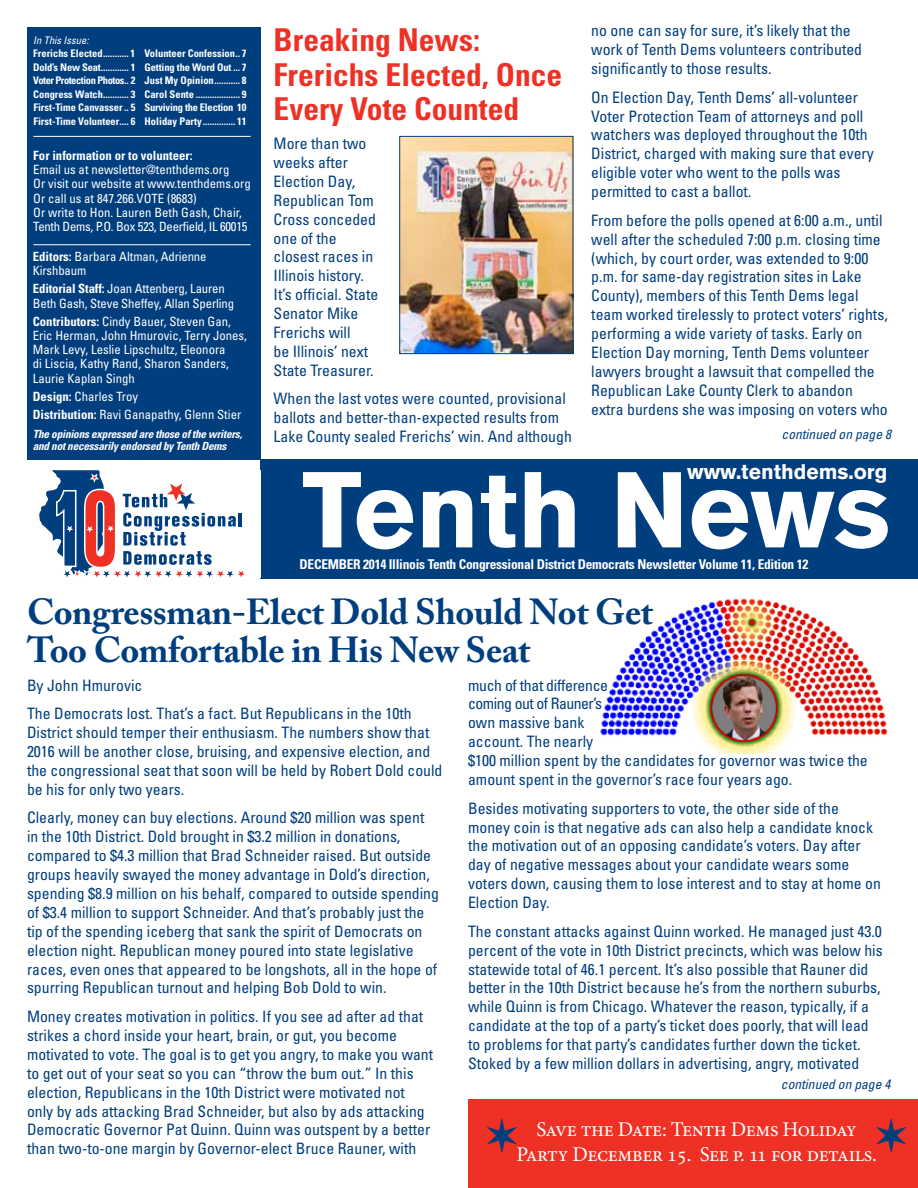
<style>
.page{position:relative;width:918px;height:1188px;background:#fff}
.page>*{position:absolute;margin:0;border:0;box-sizing:border-box;transform-origin:0 0}
.t1{font:700 106.5px "Akzidenz Grotesk BE";color:#fff}
.t2{font:700 36px/37.5px "Adobe Caslon Pro";letter-spacing:-.01em;color:#003e7e}
.t3{font:700 condensed 31.5px/34.5px "Univers";color:#ee3124}
.t4{font:21px "Minion Pro";letter-spacing:-.02em;color:#fff}
.t5{font:700 21px "Akzidenz Grotesk BE";color:#fff}
.t6{font:condensed 15.75px/18.9px "Univers";color:#003e7e}
.t7{font:700 condensed 13.5px "Univers";letter-spacing:-.02em;color:#fff}
.t8{font:italic condensed 13.5px "Univers";color:#003e7e}
.t9{font:condensed 12.75px/14.2px "Univers";color:#fff}
.t10{font:700 condensed 12.75px "Univers";color:#fff}
.t11{font:italic 700 condensed 11.25px/12px "Univers";letter-spacing:-.02em;color:#fff}
.t12{font:700 condensed 10.5px/13.5px "Univers";color:#fff;text-align:justify}
.t13{font:italic condensed 10.5px "Univers";color:#fff}
.s1{font-weight:700}
</style>
<div class="page">
<img style="left:600px;top:598px;width:288px;height:155px">
<div style="left:468px;top:1100px;width:450px;height:88px;background:#ee3124"></div>
<div style="left:27px;top:27px;width:233px;height:432px;background:#003e7e"></div>
<div style="left:260px;top:459px;width:658px;height:120px;background:#003e7e"></div>
<svg style="left:40px;top:471px;width:205px;height:107px"></svg>
<hr style="left:33px;top:136px;width:218px;height:1px;background:#fff">
<hr style="left:33px;top:244px;width:218px;height:1px;background:#fff">
<img style="left:401px;top:138px;width:170px;height:214px">
<div style="left:399px;top:136px;width:174px;height:218px;border:1px solid #003e7e"></div>
<p class="t13" style="left:33px;top:33px;width:57px">In This Issue:</p>
<p class="t12" style="left:33px;top:46px;width:104px">Frerichs Elected........... 1<br>Dold’s New Seat............ 1<br>Voter Protection Photos.. 2<br>Congress Watch........... 3<br>First-Time Canvasser.. 5<br>First-Time Volunteer.... 6</p>
<p class="t12" style="left:145px;top:46px;width:104px">Volunteer Confession.. 7<br>Getting the Word Out ... 7<br>Just My Opinion........... 8<br>Carol Sente ................... 9<br>Surviving the Election 10<br>Holiday Party.............. 11</p>
<p class="t10" style="left:33px;top:147px;width:161px">For information or to volunteer:</p>
<p class="t9" style="left:33px;top:162px;width:219px">Email us at newsletter@tenthdems.org<br>Or visit our website at www.tenthdems.org Or call us at 847.266.VOTE (8683)<br>Or write to Hon. Lauren Beth Gash, Chair, Tenth Dems, P.O. Box 523, Deerfield, IL 60015</p>
<p class="t9" style="left:33px;top:249px;width:175px"><span class="s1">Editors:</span> Barbara Altman, Adrienne<br>Kirshbaum</p>
<p class="t9" style="left:33px;top:281px;width:203px"><span class="s1">Editorial Staff:</span> Joan Attenberg, Lauren<br>Beth Gash, Steve Sheffey, Allan Sperling</p>
<p class="t9" style="left:33px;top:314px;width:216px"><span class="s1">Contributors:</span> Cindy Bauer, Steven Gan, Eric Herman, John Hmurovic, Terry Jones, Mark Levy, Leslie Lipschultz, Eleonora<br>di Liscia, Kathy Rand, Sharon Sanders, Laurie Kaplan Singh</p>
<p class="t9" style="left:33px;top:387px;width:210px;line-height:18px"><span class="s1">Design:</span> Charles Troy<br><span class="s1">Distribution:</span> Ravi Ganapathy, Glenn Stier</p>
<p class="t11" style="left:33px;top:428px;width:211px">The opinions expressed are those of the writers, and not necessarily endorsed by Tenth Dems</p>
<h3 class="t3" style="left:274px;top:22px;width:290px">Breaking News:<br>Frerichs Elected, Once<br>Every Vote Counted</h3>
<p class="t6" style="left:274px;top:134px;width:106px">More than two weeks after<br>Election Day,<br>Republican Tom<br>Cross conceded one of the closest races in<br>Illinois history.<br>It’s official. State<br>Senator Mike<br>Frerichs will<br>be Illinois’ next<br>State Treasurer.</p>
<p class="t6" style="left:274px;top:389px;width:300px">When the last votes were counted, provisional ballots and better-than-expected results from<br>Lake County sealed Frerichs’ win. And although</p>
<p class="t6" style="left:591px;top:21px;width:272px">no one can say for sure, it’s likely that the work of Tenth Dems volunteers contributed significantly to those results.</p>
<p class="t6" style="left:591px;top:87px;width:284px">On Election Day, Tenth Dems’ all-volunteer Voter Protection Team of attorneys and poll watchers was deployed throughout the 10th District, charged with making sure that every eligible voter who went to the polls was permitted to cast a ballot.</p>
<p class="t6" style="left:591px;top:210px;width:298px">From before the polls opened at 6:00 a.m., until well after the scheduled 7:00 p.m. closing time (which, by court order, was extended to 9:00 p.m. for same-day registration sites in Lake County), members of this Tenth Dems legal team worked tirelessly to protect voters’ rights, performing a wide variety of tasks. Early on Election Day morning, Tenth Dems volunteer lawyers brought a lawsuit that compelled the Republican Lake County Clerk to abandon extra burdens she was imposing on voters who</p>
<p class="t8" style="left:782px;top:425px;width:111px">continued on page 8</p>
<h3 class="t5" style="left:687px;top:459px;width:202px">www.tenthdems.org</h3>
<h1 class="t1" style="left:302px;top:449px;width:589px">Tenth News</h1>
<p class="t7" style="left:300px;top:556px;width:510px">DECEMBER 2014 Illinois Tenth Congressional District Democrats Newsletter Volume 11, Edition 12</p>
<h2 class="t2" style="left:27px;top:593px;width:628px">Congressman-Elect Dold Should Not Get<br>Too Comfortable in His New Seat</h2>
<p class="t6" style="left:27px;top:670px;width:386px;line-height:28.7px">By John Hmurovic<br>The Democrats lost. That’s a fact. But Republicans in the 10th</p>
<p class="t6" style="left:27px;top:723px;width:417px">District should temper their enthusiasm. The numbers show that 2016 will be another close, bruising, and expensive election, and the congressional seat that soon will be held by Robert Dold could be his for only two years.</p>
<p class="t6" style="left:27px;top:808px;width:414px">Clearly, money can buy elections. Around $20 million was spent in the 10th District. Dold brought in $3.2 million in donations, compared to $4.3 million that Brad Schneider raised. But outside groups heavily swayed the money advantage in Dold’s direction, spending $8.9 million on his behalf, compared to outside spending of $3.4 million to support Schneider. And that’s probably just the tip of the spending iceberg that sank the spirit of Democrats on election night. Republican money poured into state legislative races, even ones that appeared to be longshots, all in the hope of spurring Republican turnout and helping Bob Dold to win.</p>
<p class="t6" style="left:27px;top:1007px;width:408px">Money creates motivation in politics. If you see ad after ad that strikes a chord inside your heart, brain, or gut, you become motivated to vote. The goal is to get you angry, to make you want to get out of your seat so you can “throw the bum out.” In this election, Republicans in the 10th District were motivated not only by ads attacking Brad Schneider, but also by ads attacking Democratic Governor Pat Quinn. Quinn was outspent by a better than two-to-one margin by Governor-elect Bruce Rauner, with</p>
<p class="t6" style="left:468px;top:675px;width:401px">much of that difference<br>coming out of Rauner’s<br>own massive bank<br>account. The nearly<br>$100 million spent by the candidates for governor was twice the amount spent in the governor’s race four years ago.</p>
<p class="t6" style="left:468px;top:798px;width:414px">Besides motivating supporters to vote, the other side of the money coin is that negative ads can also help a candidate knock the motivation out of an opposing candidate’s voters. Day after day of negative messages about your candidate wears some voters down, causing them to lose interest and to stay at home on Election Day.</p>
<p class="t6" style="left:468px;top:921px;width:416px">The constant attacks against Quinn worked. He managed just 43.0 percent of the vote in 10th District precincts, which was below his statewide total of 46.1 percent. It’s also possible that Rauner did better in the 10th District because he’s from the northern suburbs, while Quinn is from Chicago. Whatever the reason, typically, if a candidate at the top of a party’s ticket does poorly, that will lead to problems for that party’s candidates further down the ticket.<br>Stoked by a few million dollars in advertising, angry, motivated</p>
<p class="t8" style="left:781px;top:1076px;width:111px">continued on page 4</p>
<h3 class="t4" style="left:536px;top:1115px;width:322px">Save the Date: Tenth Dems Holiday</h3>
<h3 class="t4" style="left:516px;top:1140px;width:362px">Party December 15. See p. 11 for details.</h3>
</div>
